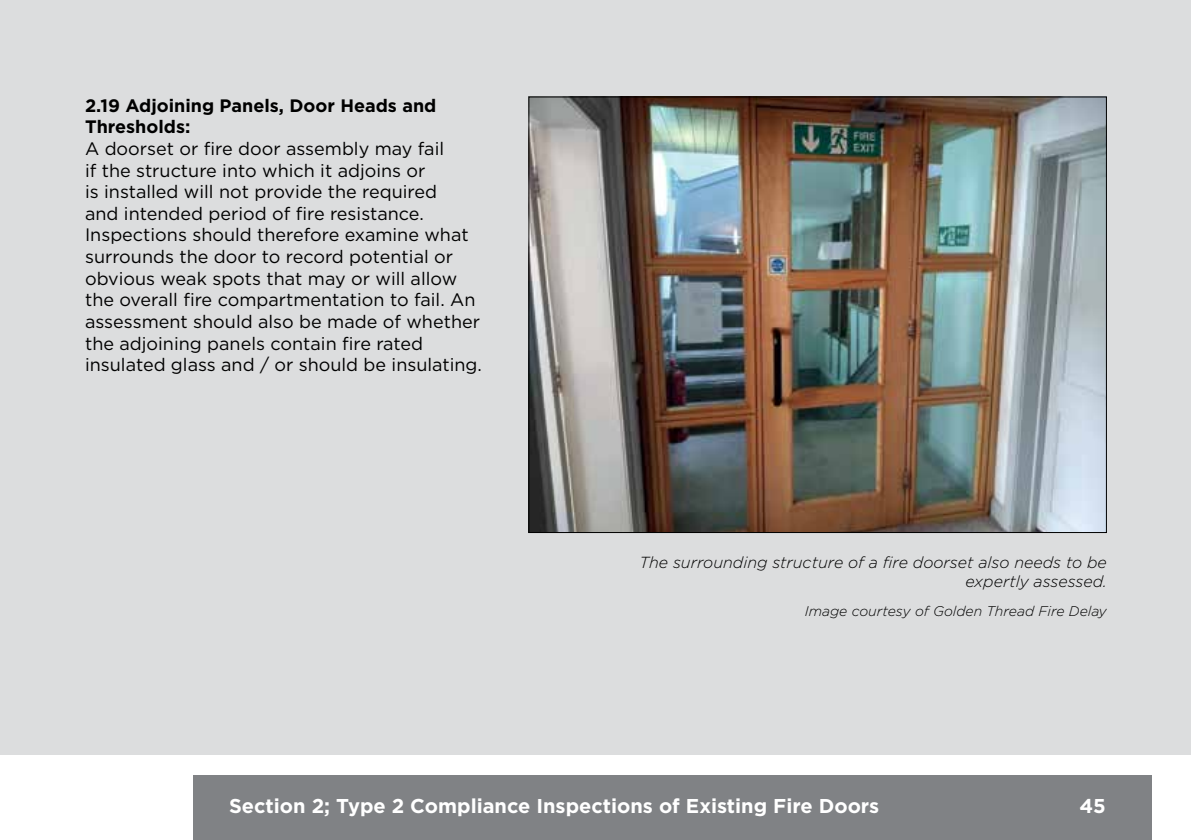
<style>
.page{position:relative;width:1191px;height:840px;background:#fff}
.page>*{position:absolute;margin:0;border:0;box-sizing:border-box;transform-origin:0 0}
.t1{font:700 20px "Gotham HTF";color:#fff}
.t2{font:18px/21.6px "Gotham HTF";color:#000}
.t3{font:700 18px/21.6px "Gotham HTF";color:#000}
.t4{font:italic 300 16px/19.2px "Gotham HTF";color:#000;text-align:right}
.t5{font:italic 300 14px "Gotham HTF";color:#000}
</style>
<div class="page">
<div style="left:0;top:0;width:1191px;height:754px;background:#dcddde"></div>
<div style="left:194px;top:774px;width:957px;height:65px;background:#808285"></div>
<img style="left:530px;top:99px;width:574px;height:431px">
<p class="t3" style="left:85px;top:94px;width:353px">2.19 Adjoining Panels, Door Heads and<br>Thresholds:</p>
<p class="t2" style="left:85px;top:137px;width:398px">A doorset or fire door assembly may fail<br>if the structure into which it adjoins or<br>is installed will not provide the required<br>and intended period of fire resistance.<br>Inspections should therefore examine what surrounds the door to record potential or obvious weak spots that may or will allow the overall fire compartmentation to fail. An assessment should also be made of whether the adjoining panels contain fire rated insulated glass and / or should be insulating.</p>
<p class="t4" style="left:639px;top:552px;width:469px">The surrounding structure of a fire doorset also needs to be expertly assessed.</p>
<p class="t5" style="left:805px;top:603px;width:303px">Image courtesy of Golden Thread Fire Delay</p>
<p class="t1" style="left:229px;top:794px;width:651px">Section 2; Type 2 Compliance Inspections of Existing Fire Doors</p>
<p class="t1" style="left:1079px;top:794px;width:28px">45</p>
</div>
